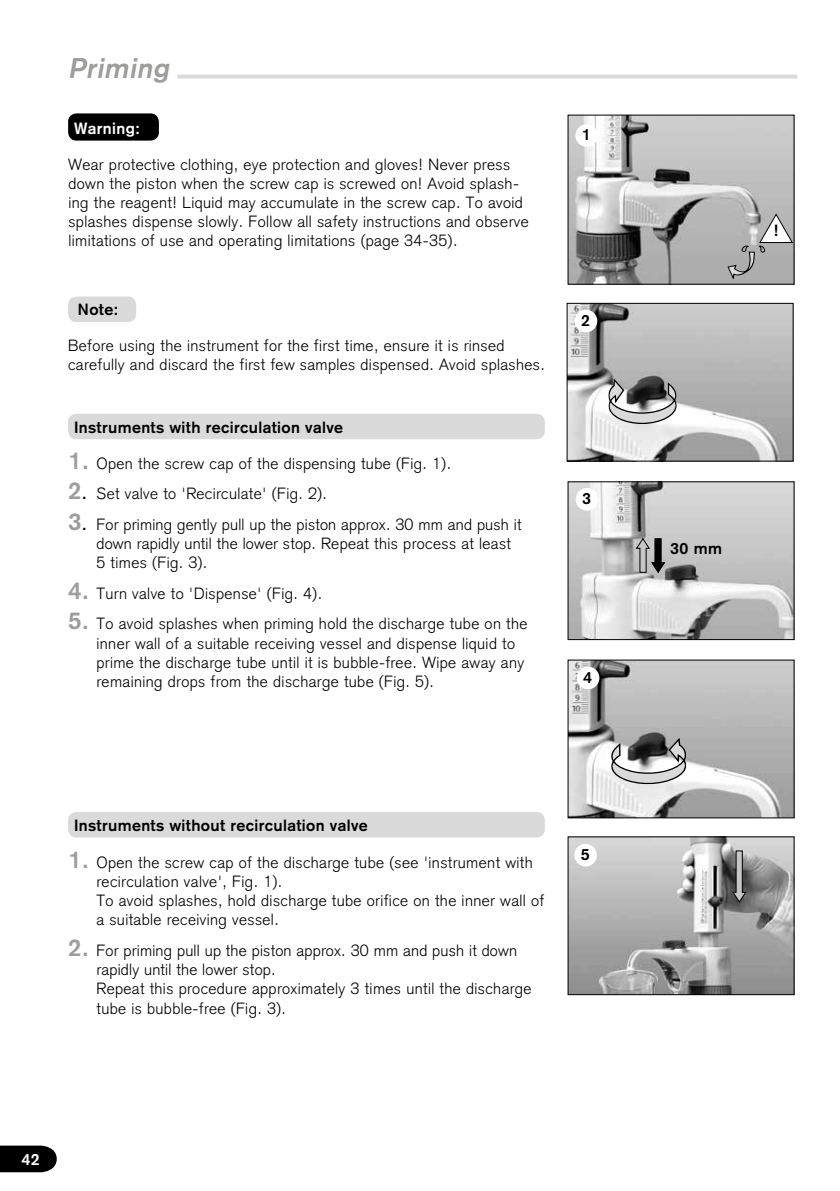
<style>
.page{position:relative;width:840px;height:1191px;background:#fff}
.page>*{position:absolute;margin:0;border:0;box-sizing:border-box;transform-origin:0 0}
.t1{font:italic 700 28px "Akzidenz Grotesk";color:#9d9d9c}
.t2{font:300 16px/19.2px "Akzidenz Grotesk";letter-spacing:.025em;color:#000}
.t3{font:700 16px "Akzidenz Grotesk";letter-spacing:.025em;color:#000}
.t4{font:700 16px "Akzidenz Grotesk";letter-spacing:.025em;color:#fff}
.s1{font-weight:700;font-size:24px;color:#9d9d9c}
.s2{font-weight:700}
</style>
<div class="page">
<img style="left:569px;top:661px;width:223px;height:155px">
<svg style="left:610px;top:737px;width:76px;height:47px"></svg>
<img style="left:569px;top:838px;width:223px;height:155px">
<div style="left:567px;top:836px;width:227px;height:159px;border:1px solid #000"></div>
<img style="left:568px;top:305px;width:223px;height:154px">
<div style="left:566px;top:303px;width:227px;height:158px;border:1px solid #000"></div>
<svg style="left:607px;top:378px;width:69px;height:46px"></svg>
<div style="left:574px;top:310px;width:23px;height:22px;background:#fff;border-radius:50%"></div>
<img style="left:569px;top:483px;width:223px;height:155px">
<div style="left:567px;top:481px;width:227px;height:159px;border:1px solid #000"></div>
<div style="left:575px;top:488px;width:23px;height:22px;background:#fff;border-radius:50%"></div>
<div style="left:576px;top:666px;width:23px;height:23px;background:#fff;border-radius:50%"></div>
<div style="left:574px;top:844px;width:22px;height:22px;background:#fff;border-radius:50%"></div>
<svg style="left:730px;top:850px;width:17px;height:53px"></svg>
<svg style="left:634px;top:537px;width:32px;height:36px"></svg>
<img style="left:569px;top:117px;width:223px;height:166px">
<div style="left:567px;top:115px;width:227px;height:170px;border:1px solid #000"></div>
<div style="left:575px;top:124px;width:22px;height:23px;background:#fff;border-radius:50%"></div>
<svg style="left:721px;top:213px;width:72px;height:69px;background:#afafaf"></svg>
<svg style="left:0;top:1145px;width:57px;height:27px;background:#151515"></svg>
<svg style="left:177px;top:75px;width:620px;height:4px;background:#dedede"></svg>
<div style="left:68px;top:296px;width:68px;height:26px;background:#dadada;border-radius:9px"></div>
<div style="left:68px;top:113px;width:91px;height:28px;background:#000;border-radius:9px"></div>
<div style="left:68px;top:414px;width:476px;height:25px;background:#dadada;border-radius:9px"></div>
<div style="left:68px;top:812px;width:476px;height:25px;background:#dadada;border-radius:9px"></div>
<h1 class="t1" style="left:68px;top:52px;width:108px">Priming</h1>
<p class="t4" style="left:74px;top:119px;width:67px">Warning:</p>
<p class="t2" style="left:68px;top:154px;width:462px">Wear protective clothing, eye protection and gloves! Never press down the piston when the screw cap is screwed on! Avoid splash&shy;ing the reagent! Liquid may accumulate in the screw cap. To avoid splashes dispense slowly. Follow all safety instructions and observe limitations of use and operating limitations (page 34-35).</p>
<p class="t3" style="left:78px;top:300px;width:42px">Note:</p>
<p class="t2" style="left:68px;top:336px;width:478px">Before using the instrument for the first time, ensure it is rinsed carefully and discard the first few samples dispensed. Avoid splashes.</p>
<p class="t3" style="left:74px;top:417px;width:270px">Instruments with recirculation valve</p>
<p class="t2" style="left:68px;top:454px;width:384px"><span class="s1">1.</span> Open the screw cap of the dispensing tube (Fig. 1).</p>
<p class="t2" style="left:68px;top:484px;width:260px"><span class="s1">2</span><span class="s2">.</span> Set valve to 'Recirculate' (Fig. 2).</p>
<p class="t2" style="left:96px;top:515px;width:426px;text-indent:-28px"><span class="s1">3</span><span class="s2">.</span> For priming gently pull up the piston approx. 30 mm and push it down rapidly until the lower stop. Repeat this process at least<br>5 times (Fig. 3).</p>
<p class="t2" style="left:68px;top:584px;width:255px"><span class="s1">4.</span> Turn valve to 'Dispense' (Fig. 4).</p>
<p class="t2" style="left:96px;top:614px;width:432px;text-indent:-28px"><span class="s1">5.</span> To avoid splashes when priming hold the discharge tube on the inner wall of a suitable receiving vessel and dispense liquid to prime the discharge tube until it is bubble-free. Wipe away any remaining drops from the discharge tube (Fig. 5).</p>
<p class="t3" style="left:581px;top:125px;width:10px">1</p>
<p class="t3" style="left:580px;top:310px;width:10px">2</p>
<p class="t3" style="left:581px;top:489px;width:10px">3</p>
<p class="t3" style="left:582px;top:667px;width:10px">4</p>
<p class="t3" style="left:74px;top:816px;width:295px">Instruments without recirculation valve</p>
<p class="t2" style="left:96px;top:852px;width:449px;text-indent:-28px"><span class="s1">1.</span> Open the screw cap of the discharge tube (see 'instrument with recirculation valve', Fig. 1).<br>To avoid splashes, hold discharge tube orifice on the inner wall of a suitable receiving vessel.</p>
<p class="t2" style="left:96px;top:940px;width:436px;text-indent:-28px"><span class="s1">2.</span> For priming pull up the piston approx. 30 mm and push it down rapidly until the lower stop.<br>Repeat this procedure approximately 3 times until the discharge tube is bubble-free (Fig. 3).</p>
<p class="t3" style="left:580px;top:844px;width:10px">5</p>
<p class="t4" style="left:21px;top:1150px;width:20px">42</p>
<p class="t3" style="left:773px;top:221px;width:6px">!</p>
<p class="t3" style="left:670px;top:538px;width:53px">30 mm</p>
</div>
